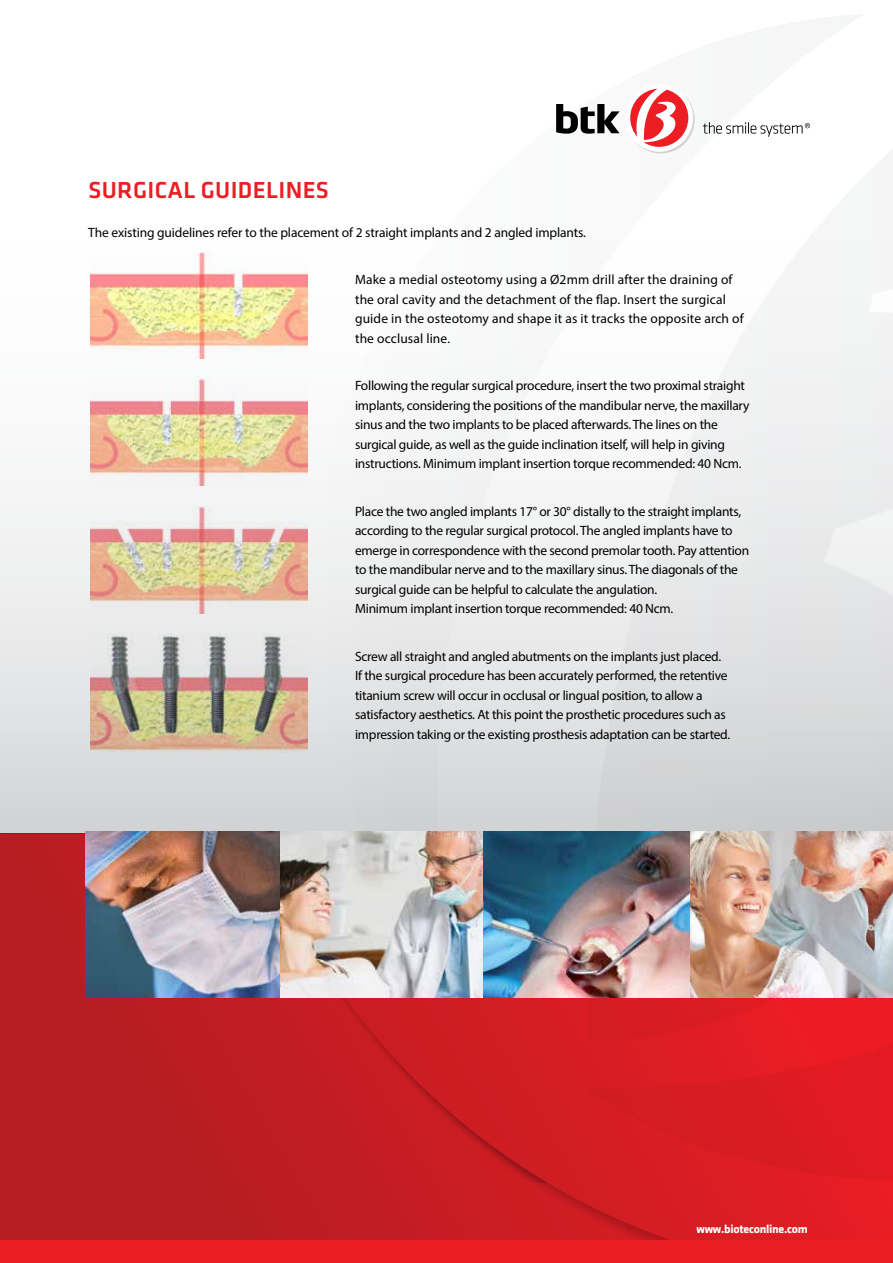
<style>
.page{position:relative;width:893px;height:1263px;background:#fff}
.page>*{position:absolute;margin:0;border:0;box-sizing:border-box;transform-origin:0 0}
.t1{font:24px "Klavika Medium TF";letter-spacing:.015em;color:#ed1d24}
.t2{font:13.5px/19.5px "Myriad Pro";letter-spacing:-.02em;color:#000}
.t3{font:13.5px/19.5px "Myriad Pro";letter-spacing:.01em;color:#000}
.t4{font:700 12px "Klavika";letter-spacing:-.02em;color:#fff}
</style>
<div class="page">
<div style="left:0;top:0;width:893px;height:833px;background:linear-gradient(to bottom,#fff,#dedfe0)"></div>
<svg style="left:215px;top:0;width:677px;height:832px"></svg>
<svg style="left:312px;top:13px;width:580px;height:819px"></svg>
<div style="left:0;top:833px;width:893px;height:430px;background:linear-gradient(to right,#af1e23,#e61e25)"></div>
<div style="left:0;top:1240px;width:893px;height:23px;background:#ed1d24"></div>
<svg style="left:892px;top:0;width:1px;height:832px"></svg>
<img style="left:85px;top:832px;width:195px;height:165px">
<img style="left:280px;top:832px;width:204px;height:165px">
<img style="left:689px;top:832px;width:204px;height:165px">
<img style="left:484px;top:832px;width:205px;height:165px">
<img style="left:90px;top:382px;width:218px;height:104px">
<div style="left:90px;top:252px;width:218px;height:130px;background:#fff"></div>
<img style="left:90px;top:252px;width:218px;height:107px">
<div style="left:90px;top:506px;width:218px;height:130px;background:#ebebec"></div>
<img style="left:90px;top:507px;width:218px;height:107px">
<div style="left:90px;top:634px;width:218px;height:129px;background:#dbdcde"></div>
<img style="left:90px;top:634px;width:218px;height:118px">
<svg style="left:556px;top:104px;width:64px;height:30px"></svg>
<svg style="left:703px;top:122px;width:107px;height:15px"></svg>
<svg style="left:627px;top:86px;width:68px;height:67px"></svg>
<div style="left:625px;top:84px;width:68px;height:68px;background:#fff;border-radius:50%"></div>
<svg style="left:630px;top:89px;width:58px;height:58px"></svg>
<h1 class="t1" style="left:88px;top:177px;width:242px">SURGICAL GUIDELINES</h1>
<p class="t2" style="left:88px;top:222px;width:499px">The existing guidelines refer to the placement of 2 straight implants and 2 angled implants.</p>
<p class="t3" style="left:355px;top:270px;width:390px">Make a medial osteotomy using a Ø2mm drill after the draining of the oral cavity and the detachment of the flap. Insert the surgical guide in the osteotomy and shape it as it tracks the opposite arch of the occlusal line.</p>
<p class="t2" style="left:355px;top:376px;width:396px">Following the regular surgical procedure, insert the two proximal straight implants, considering the positions of the mandibular nerve, the maxillary sinus and the two implants to be placed afterwards. The lines on the surgical guide, as well as the guide inclination itself, will help in giving instructions. Minimum implant insertion torque recommended: 40 Ncm.</p>
<p class="t2" style="left:355px;top:501px;width:396px">Place the two angled implants 17° or 30° distally to the straight implants, according to the regular surgical protocol. The angled implants have to emerge in correspondence with the second premolar tooth. Pay attention to the mandibular nerve and to the maxillary sinus. The diagonals of the surgical guide can be helpful to calculate the angulation.<br>Minimum implant insertion torque recommended: 40 Ncm.</p>
<p class="t2" style="left:355px;top:646px;width:377px">Screw all straight and angled abutments on the implants just placed.<br>If the surgical procedure has been accurately performed, the retentive titanium screw will occur in occlusal or lingual position, to allow a satisfactory aesthetics. At this point the prosthetic procedures such as impression taking or the existing prosthesis adaptation can be started.</p>
<p class="t4" style="left:696px;top:1222px;width:113px">www.bioteconline.com</p>
</div>
